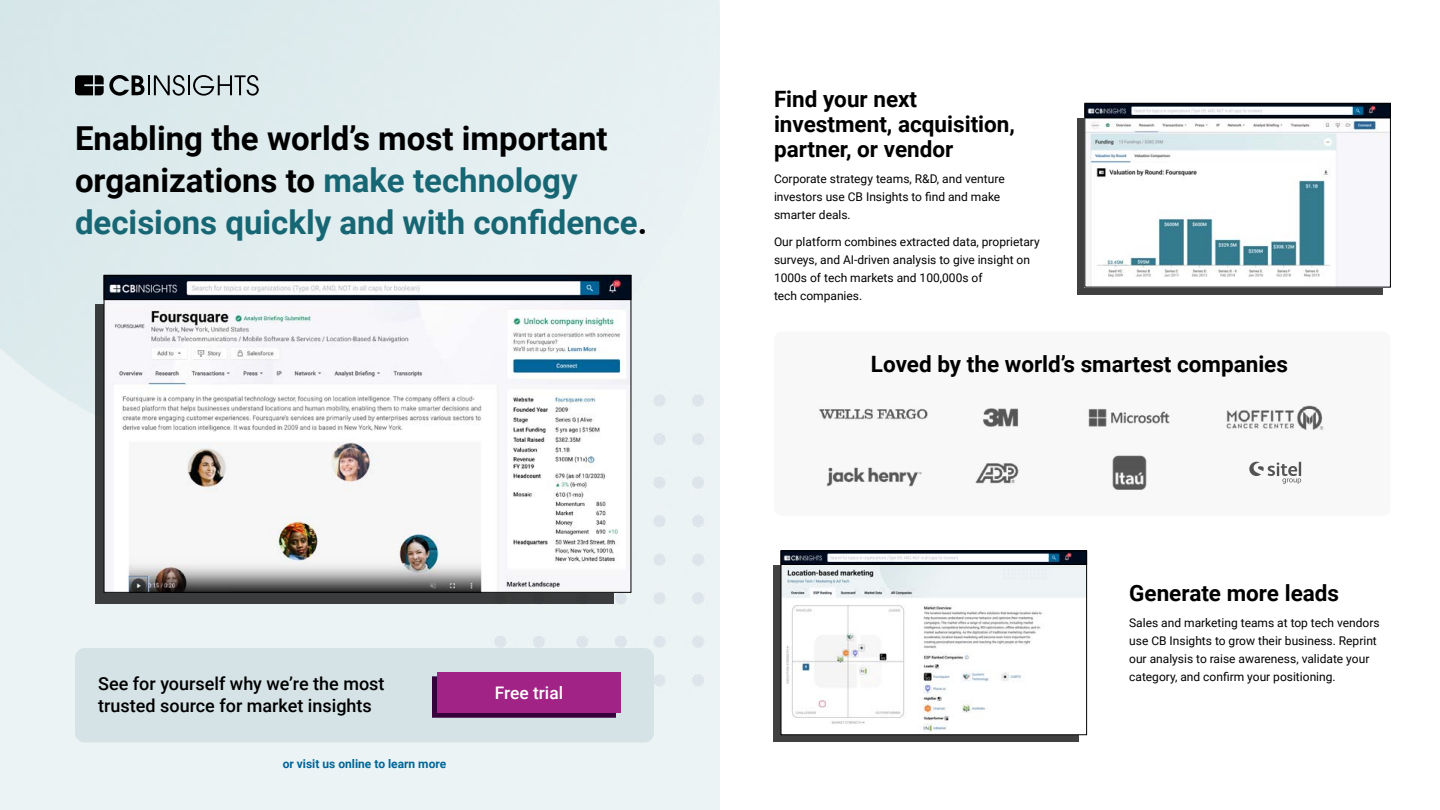
<style>
.page{position:relative;width:1440px;height:810px;background:#fff}
.page>*{position:absolute;margin:0;border:0;box-sizing:border-box;transform-origin:0 0}
.t1{font:700 33px/42px "Roboto";color:#000}
.t2{font:700 22.5px/24.8px "Roboto";color:#000}
.t3{font:500 18px/21.6px "Roboto";color:#000}
.t4{font:500 17.33px "Roboto";color:#fff}
.t5{font:12px/18px "Roboto";color:#000}
.t6{font:700 12px "Roboto";color:#069}
.s1{color:#176674}
</style>
<div class="page">
<img style="left:0;top:0;width:720px;height:810px">
<div style="left:75px;top:648px;width:579px;height:94px;background:#d5e3e6;border-radius:10px"></div>
<div style="left:95px;top:304px;width:519px;height:300px;background:#000;opacity:.75"></div>
<img style="left:106px;top:277px;width:523px;height:314px">
<svg style="left:75px;top:75px;width:69px;height:21px"></svg>
<hr style="left:148px;top:75px;width:2px;height:20px;background:#000">
<svg style="left:154px;top:75px;width:31px;height:21px"></svg>
<hr style="left:188px;top:75px;width:2px;height:20px;background:#000">
<svg style="left:193px;top:75px;width:66px;height:21px"></svg>
<div style="left:774px;top:332px;width:617px;height:184px;background:#f8f8f8;border-radius:8px"></div>
<div style="left:1077px;top:118px;width:306px;height:177px;background:#000;opacity:.75"></div>
<img style="left:1087px;top:118px;width:302px;height:167px">
<div style="left:1085px;top:103px;width:306px;height:184px;border:1px solid #000"></div>
<div style="left:773px;top:565px;width:306px;height:177px;background:#000;opacity:.75"></div>
<img style="left:783px;top:565px;width:302px;height:168px">
<img style="left:819px;top:408px;width:109px;height:12px">
<img style="left:983px;top:408px;width:36px;height:19px">
<img style="left:1088px;top:408px;width:82px;height:19px">
<img style="left:1226px;top:405px;width:98px;height:25px">
<img style="left:826px;top:467px;width:96px;height:20px">
<img style="left:975px;top:463px;width:44px;height:21px">
<img style="left:1112px;top:455px;width:35px;height:35px">
<svg style="left:1249px;top:462px;width:52px;height:22px"></svg>
<div style="left:433px;top:677px;width:183px;height:41px;background:#37003b"></div>
<div style="left:437px;top:672px;width:184px;height:41px;background:#a02385"></div>
<img style="left:783px;top:553px;width:302px;height:10px">
<div style="left:781px;top:551px;width:306px;height:14px;border:1px solid #000"></div>
<div style="left:104px;top:275px;width:527px;height:25px;border:1px solid #000"></div>
<img style="left:1087px;top:106px;width:302px;height:10px">
<div style="left:1085px;top:104px;width:306px;height:14px;border:1px solid #000"></div>
<h1 class="t1" style="left:75px;top:116px;width:574px">Enabling the world’s most important organizations to <span class="s1">make technology decisions quickly and with confidence</span>.</h1>
<h3 class="t3" style="left:98px;top:673px;width:288px">See for yourself why we’re the most trusted source for market insights</h3>
<p class="t6" style="left:283px;top:756px;width:165px">or visit us online to learn more</p>
<h3 class="t4" style="left:495px;top:680px;width:70px">Free trial</h3>
<h2 class="t2" style="left:774px;top:86px;width:243px">Find your next investment, acquisition, partner, or vendor</h2>
<p class="t5" style="left:774px;top:170px;width:232px">Corporate strategy teams, R&amp;D, and venture investors use CB Insights to find and make smarter deals.</p>
<p class="t5" style="left:774px;top:232px;width:267px">Our platform combines extracted data, proprietary surveys, and AI-driven analysis to give insight on 1000s of tech markets and 100,000s of<br>tech companies.</p>
<h2 class="t2" style="left:871px;top:351px;width:419px">Loved by the world’s smartest companies</h2>
<h2 class="t2" style="left:1129px;top:580px;width:211px">Generate more leads</h2>
<p class="t5" style="left:1129px;top:613px;width:252px">Sales and marketing teams at top tech vendors use CB Insights to grow their business. Reprint our analysis to raise awareness, validate your category, and confirm your positioning.</p>
</div>
